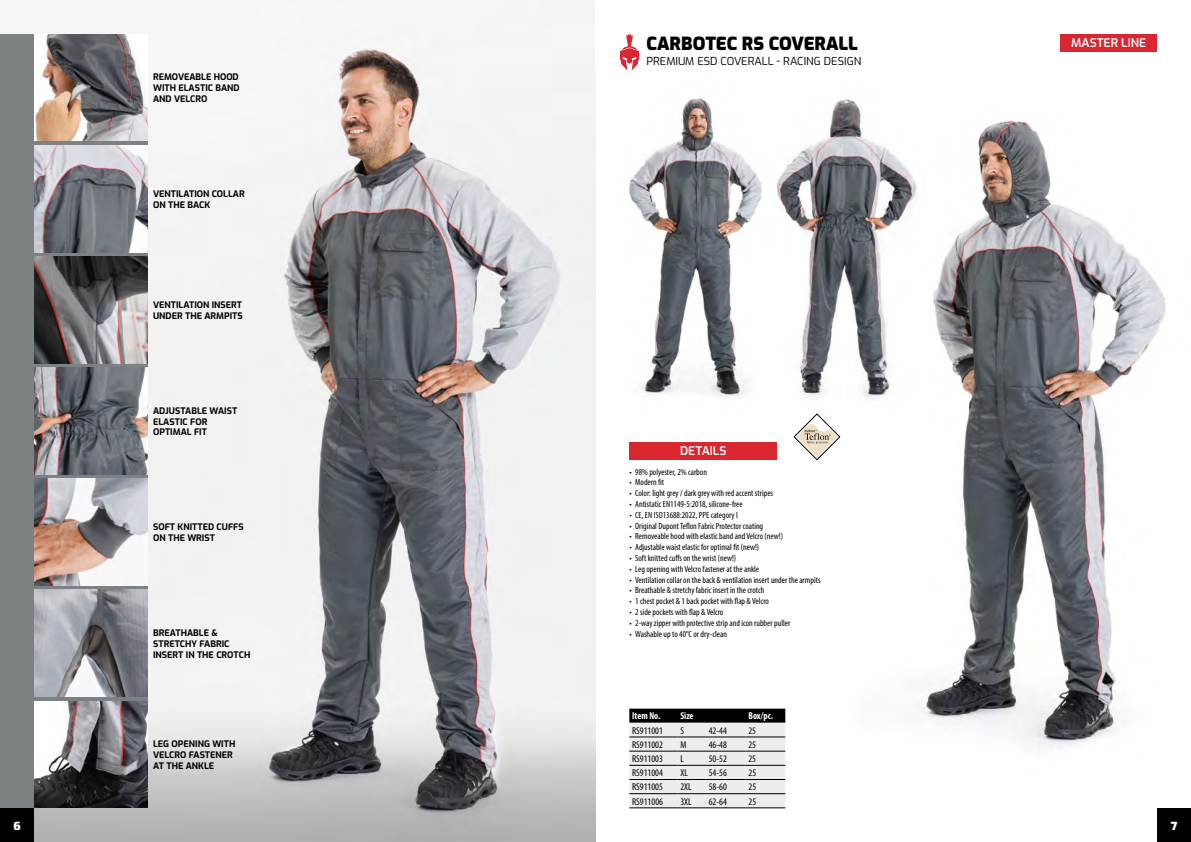
<style>
.page{position:relative;width:1191px;height:842px;background:#fff}
.page>*{position:absolute;margin:0;border:0;box-sizing:border-box;transform-origin:0 0}
.t1{font:900 18px "Exo";color:#000}
.t2{font:600 12px "Exo";color:#fff}
.t3{font:900 12px "Exo 2";color:#fff}
.t4{font:11px "Exo";color:#000}
.t5{font:condensed 10px "Myriad Pro";color:#000}
.t6{font:700 condensed 10px "Myriad Pro";color:#fff;scale:.95 1}
.t7{font:condensed 9px "Myriad Pro";color:#000}
.t8{font:700 9px/10.8px "Exo";color:#000}
</style>
<div class="page">
<img style="left:917px;top:120px;width:249px;height:632px">
<img style="left:629px;top:98px;width:133px;height:300px">
<img style="left:776px;top:99px;width:148px;height:316px">
<img style="left:34px;top:0;width:561px;height:842px">
<div style="left:0;top:34px;width:147px;height:774px;background:#7c8183"></div>
<img style="left:34px;top:34px;width:113px;height:107px">
<img style="left:34px;top:367px;width:113px;height:107px">
<img style="left:34px;top:590px;width:113px;height:107px">
<img style="left:34px;top:701px;width:113px;height:107px">
<img style="left:34px;top:479px;width:113px;height:107px">
<img style="left:34px;top:145px;width:113px;height:107px">
<img style="left:34px;top:256px;width:113px;height:107px">
<div style="left:1060px;top:34px;width:97px;height:17px;background:#da2631"></div>
<div style="left:629px;top:442px;width:148px;height:17px;background:#da2631"></div>
<svg style="left:794px;top:414px;width:46px;height:46px"></svg>
<svg style="left:629px;top:709px;width:156px;height:100px;background:#bfbfbf"></svg>
<hr style="left:706px;top:808px;width:39px;height:1px;background:#000">
<hr style="left:745px;top:808px;width:40px;height:1px;background:#000">
<div style="left:1157px;top:808px;width:34px;height:34px;background:#000"></div>
<svg style="left:620px;top:34px;width:19px;height:36px"></svg>
<div style="left:0;top:808px;width:34px;height:34px;background:#000"></div>
<p class="t8" style="left:153px;top:71px;width:88px;text-align:justify">REMOVEABLE HOOD WITH ELASTIC BAND AND VELCRO</p>
<p class="t8" style="left:153px;top:188px;width:93px">VENTILATION COLLAR<br>ON THE BACK</p>
<p class="t8" style="left:153px;top:299px;width:91px">VENTILATION INSERT<br>UNDER THE ARMPITS</p>
<p class="t8" style="left:153px;top:404px;width:86px">ADJUSTABLE WAIST<br>ELASTIC FOR<br>OPTIMAL FIT</p>
<p class="t8" style="left:153px;top:521px;width:92px">SOFT KNITTED CUFFS<br>ON THE WRIST</p>
<p class="t8" style="left:153px;top:627px;width:99px">BREATHABLE &amp;<br>STRETCHY FABRIC<br>INSERT IN THE CROTCH</p>
<p class="t8" style="left:153px;top:738px;width:84px">LEG OPENING WITH<br>VELCRO FASTENER<br>AT THE ANKLE</p>
<h1 class="t1" style="left:646px;top:30px;width:213px">CARBOTEC RS COVERALL</h1>
<p class="t4" style="left:646px;top:53px;width:216px">PREMIUM ESD COVERALL - RACING DESIGN</p>
<h2 class="t2" style="left:680px;top:442px;width:48px">DETAILS</h2>
<p class="t7" style="left:629px;top:466px;width:79px">• 98% polyester, 2% carbon</p>
<p class="t7" style="left:629px;top:477px;width:36px">• Modern fit</p>
<p class="t7" style="left:629px;top:488px;width:145px">• Color: light grey / dark grey with red accent stripes</p>
<p class="t7" style="left:629px;top:498px;width:115px">• Antistatic EN1149-5:2018, silicone-free</p>
<p class="t7" style="left:629px;top:509px;width:110px">• CE, EN ISO13688:2022, PPE category I</p>
<p class="t7" style="left:629px;top:520px;width:135px">• Original Dupont Teflon Fabric Protector coating</p>
<p class="t7" style="left:629px;top:531px;width:155px">• Removeable hood with elastic band and Velcro (new!)</p>
<p class="t7" style="left:629px;top:542px;width:131px">• Adjustable waist elastic for optimal fit (new!)</p>
<p class="t7" style="left:629px;top:552px;width:108px">• Soft knitted cuffs on the wrist (new!)</p>
<p class="t7" style="left:629px;top:563px;width:131px">• Leg opening with Velcro fastener at the ankle</p>
<p class="t7" style="left:629px;top:574px;width:193px">• Ventilation collar on the back &amp; ventilation insert under the armpits</p>
<p class="t7" style="left:629px;top:585px;width:136px">• Breathable &amp; stretchy fabric insert in the crotch</p>
<p class="t7" style="left:629px;top:596px;width:141px">• 1 chest pocket &amp; 1 back pocket with flap &amp; Velcro</p>
<p class="t7" style="left:629px;top:606px;width:95px">• 2 side pockets with flap &amp; Velcro</p>
<p class="t7" style="left:629px;top:617px;width:162px">• 2-way zipper with protective strip and icon rubber puller</p>
<p class="t7" style="left:629px;top:628px;width:99px">• Washable up to 40°C or dry-clean</p>
<p class="t6" style="left:632px;top:710px;width:31px">Item No.</p>
<p class="t6" style="left:680px;top:710px;width:15px">Size</p>
<p class="t6" style="left:748px;top:710px;width:27px">Box/pc.</p>
<p class="t5" style="left:632px;top:724px;width:32px">RS911001</p>
<p class="t5" style="left:680px;top:724px;width:5px">S</p>
<p class="t5" style="left:708px;top:724px;width:20px">42-44</p>
<p class="t5" style="left:748px;top:724px;width:9px">25</p>
<p class="t5" style="left:632px;top:738px;width:32px">RS911002</p>
<p class="t5" style="left:680px;top:738px;width:7px">M</p>
<p class="t5" style="left:708px;top:738px;width:20px">46-48</p>
<p class="t5" style="left:748px;top:738px;width:9px">25</p>
<p class="t5" style="left:632px;top:753px;width:32px">RS911003</p>
<p class="t5" style="left:680px;top:753px;width:5px">L</p>
<p class="t5" style="left:709px;top:753px;width:20px">50-52</p>
<p class="t5" style="left:748px;top:753px;width:9px">25</p>
<p class="t5" style="left:632px;top:767px;width:32px">RS911004</p>
<p class="t5" style="left:680px;top:767px;width:9px">XL</p>
<p class="t5" style="left:709px;top:767px;width:20px">54-56</p>
<p class="t5" style="left:748px;top:767px;width:9px">25</p>
<p class="t5" style="left:632px;top:781px;width:32px">RS911005</p>
<p class="t5" style="left:680px;top:781px;width:13px">2XL</p>
<p class="t5" style="left:709px;top:781px;width:20px">58-60</p>
<p class="t5" style="left:748px;top:781px;width:9px">25</p>
<p class="t5" style="left:632px;top:795px;width:32px">RS911006</p>
<p class="t5" style="left:680px;top:795px;width:13px">3XL</p>
<p class="t5" style="left:709px;top:795px;width:20px">62-64</p>
<p class="t5" style="left:748px;top:795px;width:9px">25</p>
<h2 class="t2" style="left:1071px;top:34px;width:77px">MASTER LINE</h2>
<h2 class="t3" style="left:13px;top:816px;width:9px">6</h2>
<h2 class="t3" style="left:1170px;top:816px;width:8px">7</h2>
</div>
